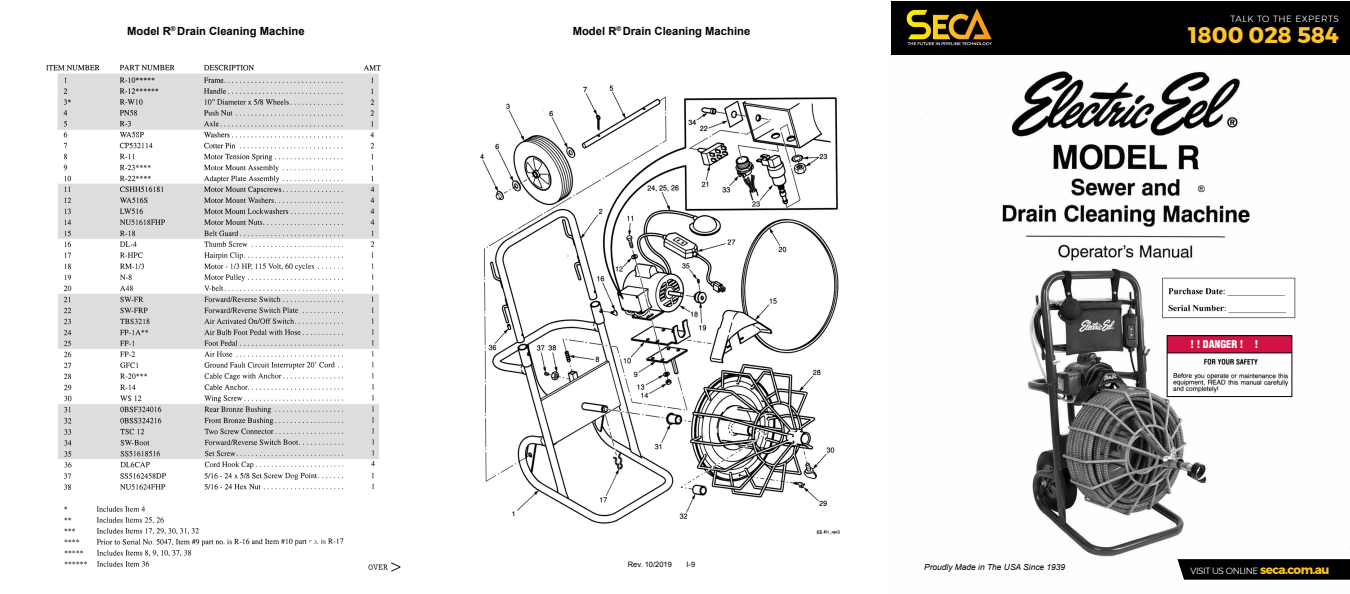
<style>
.page{position:relative;width:1350px;height:594px;background:#fff}
.page>*{position:absolute;margin:0;border:0;box-sizing:border-box;transform-origin:0 0}
.t1{font:700 22.5px "Montserrat";color:#ffc426}
.t2{font:700 11.25px "Arial";color:#000}
.t3{font:900 condensed 10.5px "Helvetica";color:#fff}
.t4{font:300 9px "Montserrat";letter-spacing:-.045em;color:#fff}
.t5{font:300 9px "Montserrat";letter-spacing:.055em;color:#fff}
.t6{font:9px "Arial";color:#000}
.t7{font:italic 8.4px "Arial";color:#000}
.t8{font:7.5px "Arial";color:#000}
.s1{font-weight:700;font-size:12px;color:#ffc426}
</style>
<div class="page">
<img style="left:920px;top:71px;width:373px;height:486px">
<img style="left:46px;top:64px;width:794px;height:508px">
<div style="left:1167px;top:336px;width:125px;height:17px;background:#d31245"></div>
<div style="left:1167px;top:335px;width:125px;height:62px;border:1px solid #000"></div>
<hr style="left:1167px;top:353px;width:125px;height:1px;background:#000">
<img style="left:1160px;top:275px;width:136px;height:46px">
<div style="left:891px;top:1px;width:459px;height:54px;background:#000"></div>
<img style="left:896px;top:8px;width:107px;height:39px">
<svg style="left:1177px;top:559px;width:173px;height:21px;background:#0a0a0a"></svg>
<p class="t2" style="left:127px;top:25px;width:179px">Model R<sup>®</sup> Drain Cleaning Machine</p>
<p class="t2" style="left:573px;top:25px;width:179px">Model R<sup>®</sup> Drain Cleaning Machine</p>
<p class="t8" style="left:628px;top:560px;width:46px">Rev. 10/2019</p>
<p class="t8" style="left:686px;top:560px;width:10px">I-9</p>
<p class="t7" style="left:924px;top:562px;width:142px">Proudly Made in The USA Since 1939</p>
<p class="t5" style="left:1231px;top:12px;width:110px">TALK TO THE EXPERTS</p>
<h1 class="t1" style="left:1189px;top:17px;width:152px">1800 028 584</h1>
<p class="t6" style="left:1198px;top:184px;width:8px">®</p>
<p class="t3" style="left:1191px;top:338px;width:69px">! ! DANGER ! !</p>
<p class="t4" style="left:1191px;top:564px;width:141px">VISIT US ONLINE <span class="s1">seca.com.au</span></p>
</div>
